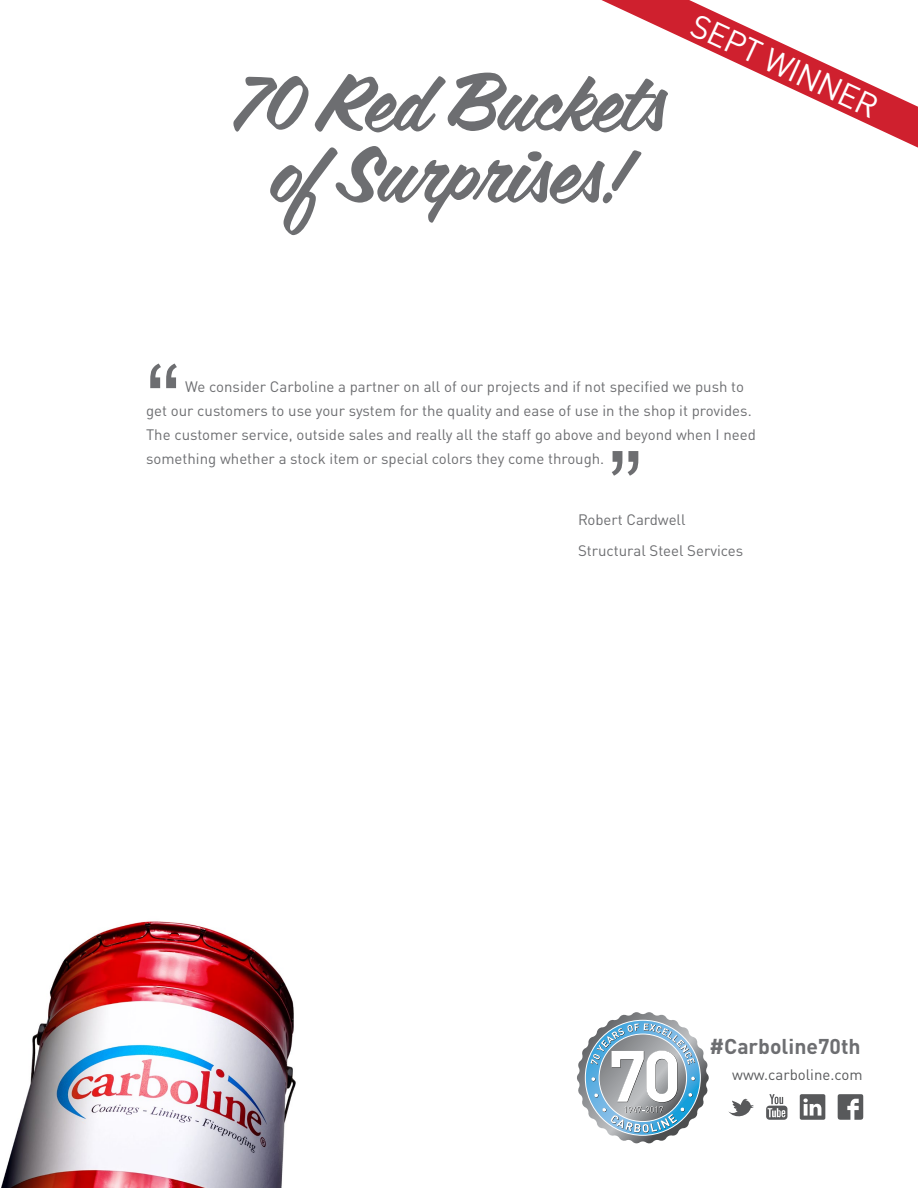
<style>
.page{position:relative;width:918px;height:1188px;background:#fff}
.page>*{position:absolute;margin:0;border:0;box-sizing:border-box;transform-origin:0 0}
.t1{font:105px "Arial";color:#6d6e71}
.t2{font:78.75px/71.4px "Coffee Service";color:#6d6e71;text-align:center}
.t3{font:32.25px "DIN Pro";color:#fff}
.t4{font:700 21.15px "DIN Pro";color:#6d6e71}
.t5{font:15px/24px "DIN Pro";color:#6d6e71}
.t6{font:15px "DIN Pro";color:#58595b}
</style>
<div class="page">
<svg style="left:577px;top:1012px;width:132px;height:132px"></svg>
<img style="left:1px;top:921px;width:295px;height:267px">
<svg style="left:601px;top:0;width:317px;height:148px"></svg>
<svg style="left:838px;top:1094px;width:25px;height:26px"></svg>
<svg style="left:800px;top:1094px;width:25px;height:26px"></svg>
<svg style="left:728px;top:1099px;width:26px;height:18px"></svg>
<svg style="left:766px;top:1094px;width:21px;height:26px"></svg>
<h2 class="t2" style="left:232px;top:71px;width:435px">70 Red Buckets of Surprises!</h2>
<h3 class="t3" style="left:704px;top:0;width:204px;rotate:25deg">SEPT WINNER</h3>
<h1 class="t1" style="left:146px;top:334px;width:36px">“</h1>
<p class="t5" style="left:146px;top:373px;width:611px;text-indent:39px">We consider Carboline a partner on all of our projects and if not specified we push to get our customers to use your system for the quality and ease of use in the shop it provides.<br>The customer service, outside sales and really all the staff go above and beyond when I need something whether a stock item or special colors they come through.</p>
<h1 class="t1" style="left:608px;top:421px;width:36px">”</h1>
<p class="t5" style="left:578px;top:507px;width:109px">Robert Cardwell</p>
<p class="t5" style="left:578px;top:537px;width:167px">Structural Steel Services</p>
<h3 class="t4" style="left:710px;top:1028px;width:153px">#Carboline70th</h3>
<p class="t6" style="left:732px;top:1063px;width:132px">www.carboline.com</p>
</div>
